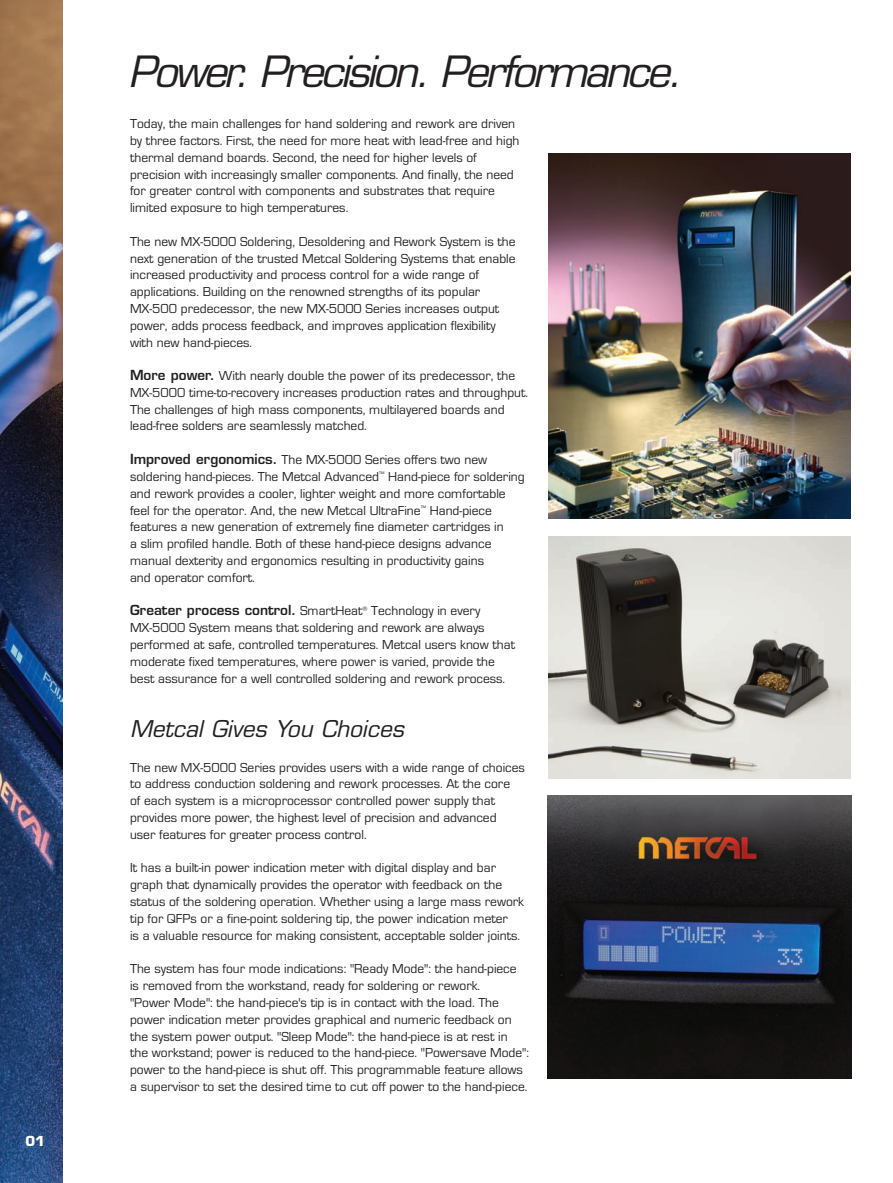
<style>
.page{position:relative;width:893px;height:1183px;background:#fff}
.page>*{position:absolute;margin:0;border:0;box-sizing:border-box;transform-origin:0 0}
.t1{font:italic 42px "Eurostile";color:#231f20}
.t2{font:italic 22.5px "Eurostile";color:#231f20}
.t3{font:13.5px/16.8px "Eurostile";color:#231f20}
.t4{font:700 13.5px "Eurostile";color:#fff}
.s1{font-weight:600}
</style>
<div class="page">
<img style="left:0;top:0;width:62px;height:1182px">
<img style="left:549px;top:153px;width:301px;height:365px">
<img style="left:548px;top:795px;width:304px;height:283px">
<img style="left:549px;top:536px;width:301px;height:242px">
<p class="t4" style="left:26px;top:1135px;width:21px">01</p>
<h1 class="t1" style="left:128px;top:55px;width:564px">Power.Precision.Performance.</h1>
<p class="t3" style="left:130px;top:117px;width:391px">Today, the main challenges for hand soldering and rework are driven by three factors. First, the need for more heat with lead-free and high thermal demand boards. Second, the need for higher levels of precision with increasingly smaller components. And finally, the need for greater control with components and substrates that require limited exposure to high temperatures.</p>
<p class="t3" style="left:130px;top:234px;width:387px">The new MX-5000 Soldering, Desoldering and Rework System is the next generation of the trusted Metcal Soldering Systems that enable increased productivity and process control for a wide range of applications. Building on the renowned strengths of its popular MX-500 predecessor, the new MX-5000 Series increases output power, adds process feedback, and improves application flexibility with new hand-pieces.</p>
<p class="t3" style="left:130px;top:368px;width:399px"><span class="s1">More power.</span> With nearly double the power of its predecessor, the MX-5000 time-to-recovery increases production rates and throughput.<br>The challenges of high mass components, multilayered boards and lead-free solders are seamlessly matched.</p>
<p class="t3" style="left:130px;top:452px;width:396px"><span class="s1">Improved ergonomics.</span> The MX-5000 Series offers two new soldering hand-pieces. The Metcal Advanced<sup>™</sup> Hand-piece for soldering and rework provides a cooler, lighter weight and more comfortable feel for the operator. And, the new Metcal UltraFine<sup>™</sup> Hand-piece features a new generation of extremely fine diameter cartridges in<br>a slim profiled handle. Both of these hand-piece designs advance manual dexterity and ergonomics resulting in productivity gains<br>and operator comfort.</p>
<p class="t3" style="left:130px;top:603px;width:387px"><span class="s1">Greater process control.</span> SmartHeat<sup>®</sup> Technology in every MX-5000 System means that soldering and rework are always performed at safe, controlled temperatures. Metcal users know that moderate fixed temperatures, where power is varied, provide the best assurance for a well controlled soldering and rework process.</p>
<h2 class="t2" style="left:130px;top:719px;width:280px">Metcal Gives You Choices</h2>
<p class="t3" style="left:130px;top:759px;width:396px">The new MX-5000 Series provides users with a wide range of choices to address conduction soldering and rework processes. At the core<br>of each system is a microprocessor controlled power supply that provides more power, the highest level of precision and advanced user features for greater process control.</p>
<p class="t3" style="left:130px;top:860px;width:395px">It has a built-in power indication meter with digital display and bar graph that dynamically provides the operator with feedback on the status of the soldering operation. Whether using a large mass rework tip for QFPs or a fine-point soldering tip, the power indication meter<br>is a valuable resource for making consistent, acceptable solder joints.</p>
<p class="t3" style="left:130px;top:961px;width:401px">The system has four mode indications: "Ready Mode": the hand-piece<br>is removed from the workstand, ready for soldering or rework.<br>"Power Mode": the hand-piece's tip is in contact with the load. The power indication meter provides graphical and numeric feedback on the system power output. "Sleep Mode": the hand-piece is at rest in<br>the workstand; power is reduced to the hand-piece. "Powersave Mode": power to the hand-piece is shut off. This programmable feature allows a supervisor to set the desired time to cut off power to the hand-piece.</p>
</div>
